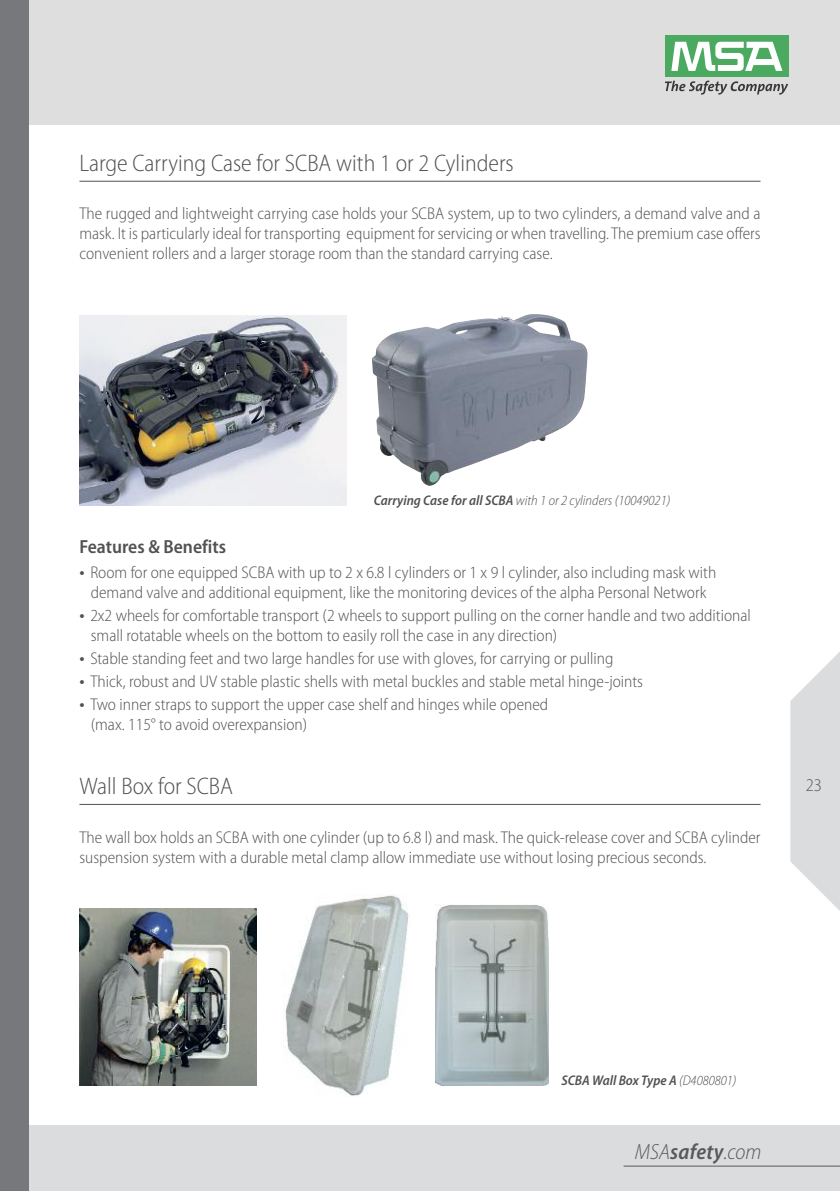
<style>
.page{position:relative;width:840px;height:1191px;background:#fff}
.page>*{position:absolute;margin:0;border:0;box-sizing:border-box;transform-origin:0 0}
.t1{font:300 semi-condensed 24px "Myriad Pro";color:#525152}
.t2{font:italic 300 semi-condensed 22px "Myriad Pro";color:#58595c}
.t3{font:600 semi-condensed 19px "Myriad Pro";color:#525152}
.t4{font:300 semi-condensed 18px "Myriad Pro";color:#58595c}
.t5{font:300 semi-condensed 17px/20px "Myriad Pro";color:#525152}
.t6{font:italic 300 semi-condensed 14px "Myriad Pro";color:#525152}
.t7{font:italic 600 semi-condensed 14px "Myriad Pro";color:#525152}
.s1{font-weight:600}
.s2{font-weight:400;font-size:19px}
.s3{font-weight:300}
</style>
<div class="page">
<div style="left:0;top:0;width:839px;height:125px;background:#dfdedf"></div>
<div style="left:0;top:1125px;width:839px;height:66px;background:#dbdcdd"></div>
<svg style="left:790px;top:653px;width:49px;height:257px"></svg>
<div style="left:664px;top:36px;width:124px;height:41px;background:#4baa5f"></div>
<svg style="left:671px;top:42px;width:111px;height:29px"></svg>
<svg style="left:665px;top:81px;width:122px;height:14px"></svg>
<hr style="left:623px;top:1165px;width:216px;height:1px;background:#58595c">
<img style="left:378px;top:314px;width:209px;height:172px">
<img style="left:79px;top:315px;width:267px;height:191px">
<img style="left:79px;top:908px;width:178px;height:177px">
<img style="left:285px;top:895px;width:124px;height:201px">
<img style="left:435px;top:904px;width:112px;height:181px">
<hr style="left:79px;top:181px;width:681px;height:1px;background:#525152">
<hr style="left:79px;top:804px;width:681px;height:1px;background:#525152">
<div style="left:0;top:0;width:28px;height:1191px;background:#76787b"></div>
<h1 class="t1" style="left:79px;top:150px;width:435px">Large Carrying Case for SCBA with 1 or 2 Cylinders</h1>
<p class="t5" style="left:79px;top:204px;width:682px;text-align:justify">The rugged and lightweight carrying case holds your SCBA system, up to two cylinders, a demand valve and a mask. It is particularly ideal for transporting equipment for servicing or when travelling. The premium case offers convenient rollers and a larger storage room than the standard carrying case.</p>
<p class="t6" style="left:373px;top:493px;width:298px"><span class="s1">Carrying Case for all SCBA</span> with 1 or 2 cylinders (10049021)</p>
<p class="t3" style="left:79px;top:536px;width:148px">Features &amp; Benefits</p>
<p class="t5" style="left:79px;top:563px;width:638px;text-align:center"><span class="s2">•</span> Room for one equipped SCBA with up to 2 x 6.8 l cylinders or 1 x 9 l cylinder, also including mask with demand valve and additional equipment, like the monitoring devices of the alpha Personal Network</p>
<p class="t5" style="left:91px;top:606px;width:661px;text-indent:-11px"><span class="s2">•</span> 2x2 wheels for comfortable transport (2 wheels to support pulling on the corner handle and two additional small rotatable wheels on the bottom to easily roll the case in any direction)</p>
<p class="t5" style="left:79px;top:649px;width:535px"><span class="s2">•</span> Stable standing feet and two large handles for use with gloves, for carrying or pulling</p>
<p class="t5" style="left:79px;top:671px;width:565px"><span class="s2">•</span> Thick, robust and UV stable plastic shells with metal buckles and stable metal hinge-joints</p>
<p class="t5" style="left:91px;top:694px;width:458px;text-indent:-11px"><span class="s2">•</span> Two inner straps to support the upper case shelf and hinges while opened (max. 115° to avoid overexpansion)</p>
<h1 class="t1" style="left:79px;top:773px;width:155px">Wall Box for SCBA</h1>
<p class="t5" style="left:79px;top:827px;width:682px">The wall box holds an SCBA with one cylinder (up to 6.8 l) and mask. The quick-release cover and SCBA cylinder suspension system with a durable metal clamp allow immediate use without losing precious seconds.</p>
<p class="t4" style="left:805px;top:775px;width:18px">23</p>
<p class="t7" style="left:561px;top:1073px;width:176px">SCBA Wall Box Type A <span class="s3">(D4080801)</span></p>
<p class="t2" style="left:634px;top:1139px;width:128px">MSA<span class="s1">safety</span>.com</p>
</div>
